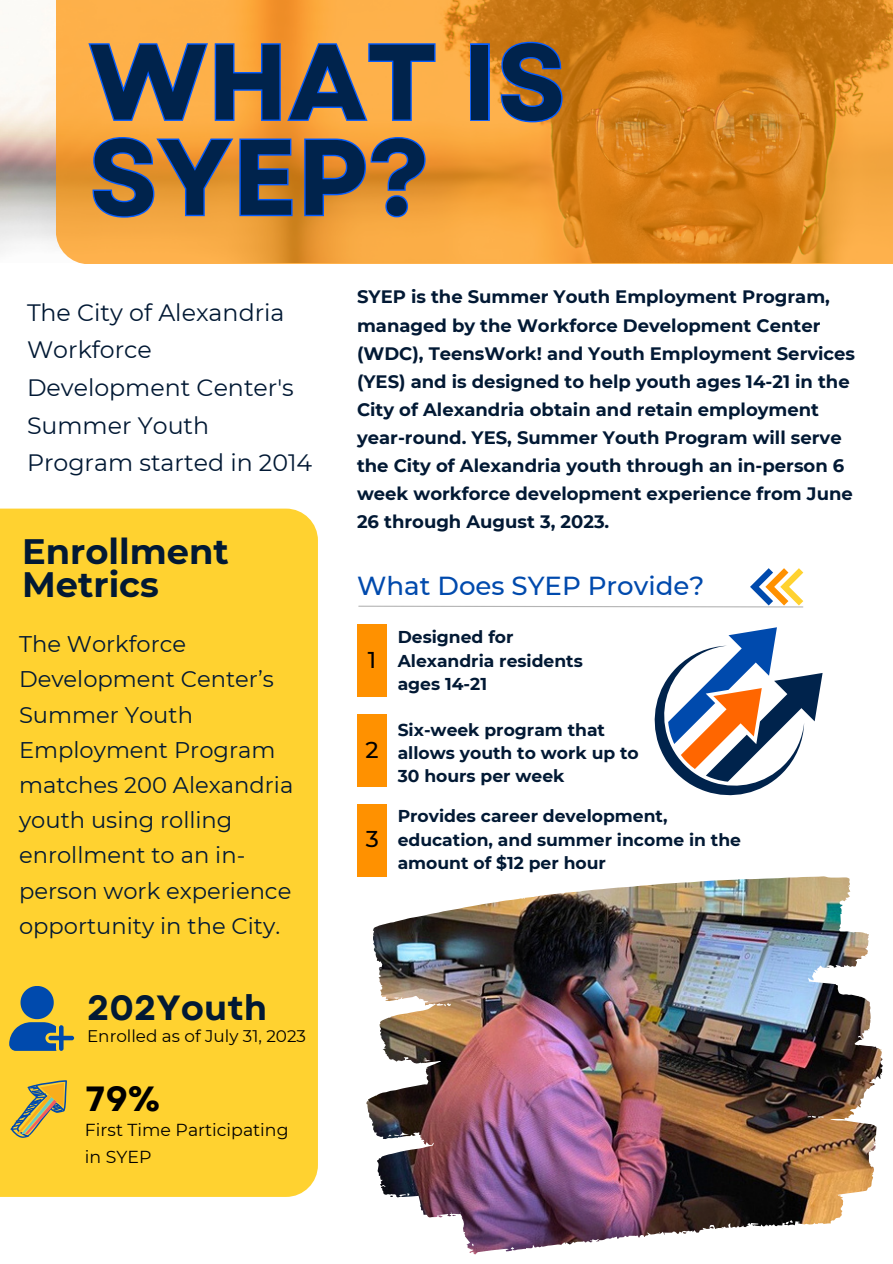
<style>
.page{position:relative;width:893px;height:1264px;background:#fff}
.page>*{position:absolute;margin:0;border:0;box-sizing:border-box;transform-origin:0 0}
.t1{font:700 106.95px/95.2px "Garet";color:#00234c}
.t2{font:700 35.25px/33px "Montserrat";color:#021934}
.t3{font:700 34.95px "Garet";color:#021934}
.t4{font:700 34.95px "Garet";color:#000}
.t5{font:500 26.1px "Montserrat";color:#004aad}
.t6{font:23.7px/37.7px "Montserrat";color:#021934}
.t7{font:500 22.8px "Montserrat";color:#000}
.t8{font:22.65px/35.2px "Montserrat";color:#021934}
.t9{font:700 18px/28px "Montserrat";color:#021934}
.t10{font:17.25px/27.5px "Montserrat";color:#000}
.t11{font:700 17.1px/23.4px "Montserrat";color:#021934}
.t12{font:16.8px "Montserrat";color:#000}
</style>
<div class="page">
<img style="left:0;top:572px;width:883px;height:683px">
<div style="left:0;top:508px;width:318px;height:688px;background:#ffd230"></div>
<svg style="left:56px;top:0;width:836px;height:264px;background:#e5922c"></svg>
<div style="left:357px;top:624px;width:30px;height:72px;background:#ff9100"></div>
<div style="left:357px;top:714px;width:30px;height:72px;background:#ff9100"></div>
<div style="left:357px;top:804px;width:30px;height:72px;background:#ff9100"></div>
<svg style="left:357px;top:568px;width:446px;height:40px"></svg>
<svg style="left:649px;top:627px;width:173px;height:173px"></svg>
<div style="left:59px;top:1025px;width:5px;height:25px;background:#004aad;border-radius:2px"></div>
<div style="left:48px;top:1035px;width:26px;height:5px;background:#004aad;border-radius:2px"></div>
<svg style="left:9px;top:986px;width:47px;height:64px;background:#577881"></svg>
<svg style="left:10px;top:1080px;width:57px;height:57px;background:#cbb04a"></svg>
<img style="left:808px;top:897px;width:74px;height:164px">
<svg style="left:86px;top:40px;width:478px;height:84px;background:#d19a5b"></svg>
<svg style="left:91px;top:136px;width:336px;height:83px;background:#c38b4f"></svg>
<p class="t1" style="left:89px;top:35px;width:478px">WHAT IS<br>SYEP?</p>
<p class="t6" style="left:27px;top:293px;width:287px">The City of Alexandria<br>Workforce<br>Development Center's<br>Summer Youth<br>Program started in 2014</p>
<p class="t2" style="left:22px;top:535px;width:208px">Enrollment<br>Metrics</p>
<p class="t8" style="left:19px;top:626px;width:276px">The Workforce<br>Development Center’s<br>Summer Youth<br>Employment Program matches 200 Alexandria youth using rolling enrollment to an in&shy;person work experience opportunity in the City.</p>
<p class="t3" style="left:87px;top:982px;width:181px">202Youth</p>
<p class="t12" style="left:87px;top:1025px;width:220px">Enrolled as of July 31, 2023</p>
<p class="t4" style="left:86px;top:1073px;width:76px">79%</p>
<p class="t10" style="left:85px;top:1116px;width:205px">First Time Participating in SYEP</p>
<p class="t9" style="left:357px;top:283px;width:499px">SYEP is the Summer Youth Employment Program, managed by the Workforce Development Center (WDC), TeensWork! and Youth Employment Services (YES) and is designed to help youth ages 14-21 in the City of Alexandria obtain and retain employment year-round. YES, Summer Youth Program will serve the City of Alexandria youth through an in-person 6 week workforce development experience from June 26 through August 3, 2023.</p>
<p class="t5" style="left:357px;top:569px;width:349px">What Does SYEP Provide?</p>
<p class="t7" style="left:368px;top:645px;width:10px">1</p>
<p class="t7" style="left:365px;top:735px;width:15px">2</p>
<p class="t7" style="left:366px;top:825px;width:15px">3</p>
<p class="t11" style="left:397px;top:625px;width:187px">Designed for<br>Alexandria residents ages 14-21</p>
<p class="t11" style="left:397px;top:717px;width:242px">Six-week program that allows youth to work up to<br>30 hours per week</p>
<p class="t11" style="left:397px;top:804px;width:345px">Provides career development, education, and summer income in the amount of $12 per hour</p>
</div>
